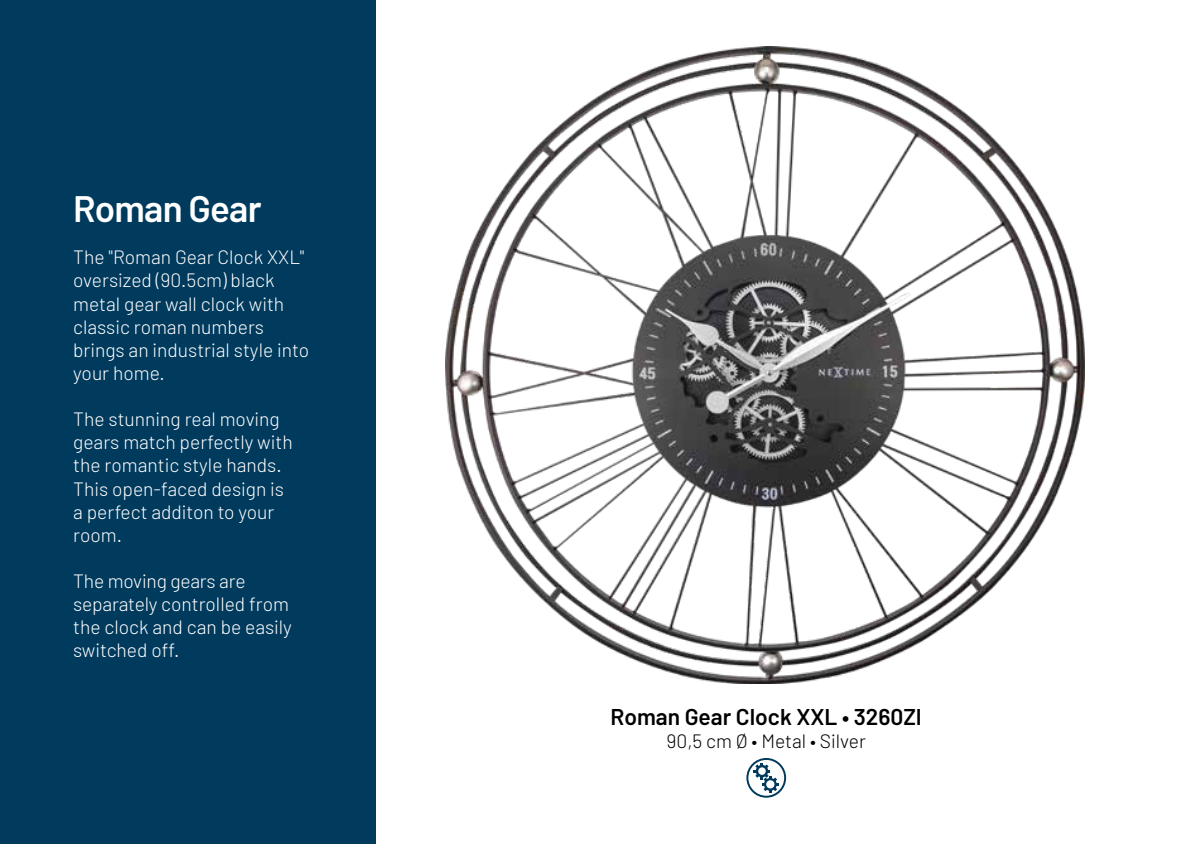
<style>
.page{position:relative;width:1191px;height:844px;background:#fff}
.page>*{position:absolute;margin:0;border:0;box-sizing:border-box;transform-origin:0 0}
.t1{font:600 36.75px "Barlow";letter-spacing:-.02em;color:#fff}
.t2{font:600 22.75px "Barlow";color:#000}
.t3{font:300 19.25px/23.1px "Barlow";color:#fff}
.t4{font:300 19.25px "Barlow";color:#000}
</style>
<div class="page">
<img style="left:445px;top:46px;width:639px;height:637px">
<div style="left:0;top:0;width:376px;height:843px;background:#003a5d"></div>
<svg style="left:746px;top:758px;width:40px;height:39px"></svg>
<div style="left:758px;top:767px;width:7px;height:7px;background:#fff;border-radius:50%"></div>
<h1 class="t1" style="left:73px;top:186px;width:190px">Roman Gear</h1>
<p class="t3" style="left:73px;top:245px;width:237px">The "Roman Gear Clock XXL" oversized (90.5cm) black metal gear wall clock with classic roman numbers brings an industrial style into your home.</p>
<p class="t3" style="left:73px;top:407px;width:221px">The stunning real moving gears match perfectly with the romantic style hands.<br>This open-faced design is a perfect additon to your room.</p>
<p class="t3" style="left:73px;top:569px;width:220px">The moving gears are separately controlled from the clock and can be easily switched off.</p>
<p class="t2" style="left:610px;top:702px;width:313px">Roman Gear Clock XXL • 3260ZI</p>
<p class="t4" style="left:666px;top:729px;width:201px">90,5 cm Ø • Metal • Silver</p>
</div>
